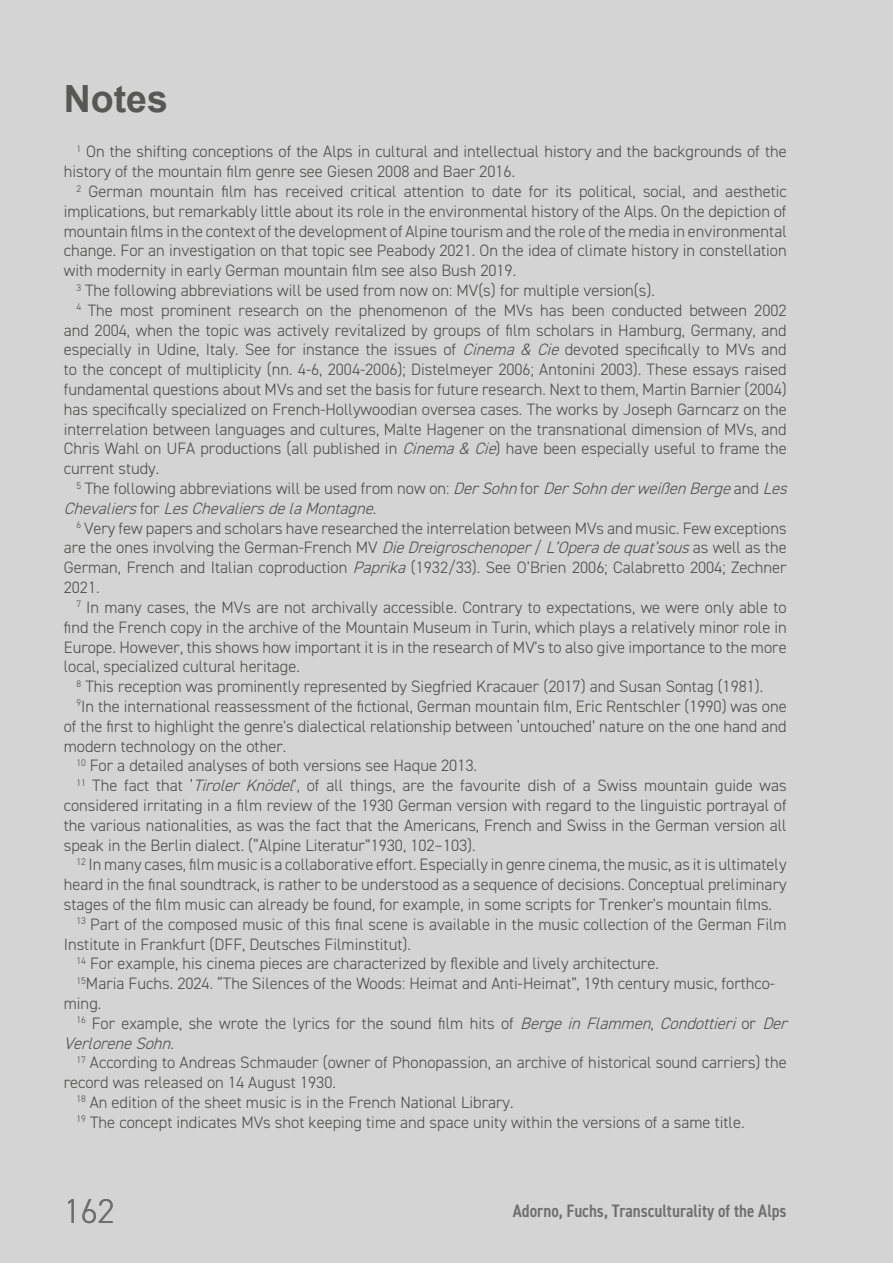
<style>
.page{position:relative;width:893px;height:1263px;background:#d4d4d4}
.page>*{position:absolute;margin:0;border:0;box-sizing:border-box;transform-origin:0 0}
.t1{font:700 37.5px "Arial";color:#575756}
.t2{font:300 34.5px "DIN2014";color:#706f6f}
.t3{font:600 condensed 18px "DIN2014";color:#706f6f}
.t4{font:300 16.5px/19.8px "DIN2014";color:#4a4a49}
.t5{font:italic 300 16.5px "DIN2014";color:#4a4a49}
.s1{font-style:italic}
.s2{font-style:normal}
</style>
<div class="page">
<h1 class="t1" style="left:64px;top:78px;width:106px">Notes</h1>
<p class="t4" style="left:64px;top:142px;width:724px;text-indent:13px"><sup>1</sup> On the shifting conceptions of the Alps in cultural and intellectual history and the backgrounds of the history of the mountain film genre see Giesen 2008 and Baer 2016.</p>
<p class="t4" style="left:77px;top:181px;width:712px"><sup>2</sup> German mountain film has received critical attention to date for its political, social, and aesthetic</p>
<p class="t4" style="left:64px;top:201px;width:724px">implications, but remarkably little about its role in the environmental history of the Alps. On the depiction of</p>
<p class="t4" style="left:64px;top:221px;width:724px">mountain films in the context of the development of Alpine tourism and the role of the media in environmental</p>
<p class="t4" style="left:64px;top:241px;width:724px">change. For an investigation on that topic see Peabody 2021. On the idea of climate history in constellation</p>
<p class="t4" style="left:64px;top:261px;width:454px">with modernity in early German mountain film see also Bush 2019.</p>
<p class="t4" style="left:77px;top:280px;width:580px"><sup>3</sup> The following abbreviations will be used from now on: MV(s) for multiple version(s).</p>
<p class="t4" style="left:77px;top:300px;width:711px"><sup>4</sup> The most prominent research on the phenomenon of the MVs has been conducted between 2002</p>
<p class="t4" style="left:64px;top:320px;width:724px">and 2004, when the topic was actively revitalized by groups of film scholars in Hamburg, Germany, and</p>
<p class="t4" style="left:64px;top:340px;width:724px">especially in Udine, Italy. See for instance the issues of <span class="s1">Cinema&amp; Cie</span>devoted specifically to MVs and</p>
<p class="t4" style="left:64px;top:360px;width:724px">to the concept of multiplicity (nn. 4-6, 2004-2006); Distelmeyer 2006; Antonini 2003). These essays raised</p>
<p class="t4" style="left:64px;top:379px;width:724px">fundamental questions about MVs and set the basis for future research. Next to them, Martin Barnier (2004)</p>
<p class="t4" style="left:64px;top:399px;width:724px">has specifically specialized on French-Hollywoodian oversea cases. The works by Joseph Garncarz on the</p>
<p class="t4" style="left:64px;top:419px;width:724px">interrelation between languages and cultures, Malte Hagener on the transnational dimension of MVs, and</p>
<p class="t4" style="left:64px;top:439px;width:724px">Chris Wahl on UFA productions (all published in <span class="s1">Cinema&amp; Cie</span>) have been especially useful to frame the</p>
<p class="t4" style="left:64px;top:459px;width:97px">current study.</p>
<p class="t4" style="left:77px;top:478px;width:717px"><sup>5</sup> The following abbreviations will be used from now on: <span class="s1">DerSohn</span>for <span class="s1">DerSohnderweißenBerge</span>and <span class="s1">Les</span></p>
<p class="t5" style="left:64px;top:498px;width:316px">Chevaliers<span class="s2">f o r</span> LesChevaliersdelaMontagne<span class="s2">.</span></p>
<p class="t4" style="left:77px;top:518px;width:712px"><sup>6</sup> Very few papers and scholars have researched the interrelation between MVs and music. Few exceptions</p>
<p class="t4" style="left:64px;top:538px;width:724px">are the ones involving the German-French MV <span class="s1">DieDreigroschenoper</span>/ <span class="s1">L’Operadequat’sous</span>as well as the</p>
<p class="t4" style="left:64px;top:558px;width:724px">German, French and Italian coproduction <span class="s1">Paprika</span>(1932/33). See O’Brien 2006; Calabretto 2004; Zechner</p>
<p class="t4" style="left:64px;top:577px;width:37px">2021.</p>
<p class="t4" style="left:77px;top:597px;width:712px"><sup>7</sup> In many cases, the MVs are not archivally accessible. Contrary to expectations, we were only able to</p>
<p class="t4" style="left:64px;top:617px;width:724px">find the French copy in the archive of the Mountain Museum in Turin, which plays a relatively minor role in</p>
<p class="t4" style="left:64px;top:637px;width:724px">Europe. However, this shows how important it is in the research of MV's to also give importance to the more</p>
<p class="t4" style="left:64px;top:657px;width:238px">local, specialized cultural heritage.</p>
<p class="t4" style="left:77px;top:676px;width:688px"><sup>8</sup> This reception was prominently represented by Siegfried Kracauer (2017) and Susan Sontag (1981).</p>
<p class="t4" style="left:77px;top:696px;width:712px"><sup>9</sup>In the international reassessment of the fictional, German mountain film, Eric Rentschler (1990) was one</p>
<p class="t4" style="left:64px;top:716px;width:724px">of the first to highlight the genre's dialectical relationship between ‘untouched’ nature on the one hand and</p>
<p class="t4" style="left:64px;top:736px;width:224px">modern technology on the other.</p>
<p class="t4" style="left:77px;top:756px;width:402px"><sup>10</sup> For a detailed analyses of both versions see Haque 2013.</p>
<p class="t4" style="left:77px;top:775px;width:712px"><sup>11</sup> The fact that ‘<span class="s1">Tiroler Knödel</span>’, of all things, are the favourite dish of a Swiss mountain guide was</p>
<p class="t4" style="left:64px;top:795px;width:724px">considered irritating in a film review of the 1930 German version with regard to the linguistic portrayal of</p>
<p class="t4" style="left:64px;top:815px;width:724px">the various nationalities, as was the fact that the Americans, French and Swiss in the German version all</p>
<p class="t4" style="left:64px;top:835px;width:413px">speak in the Berlin dialect. (“Alpine Literatur”1930, 102–103).</p>
<p class="t4" style="left:77px;top:855px;width:711px"><sup>12</sup> In many cases, film music is a collaborative effort. Especially in genre cinema, the music, as it is ultimately</p>
<p class="t4" style="left:64px;top:874px;width:724px">heard in the final soundtrack, is rather to be understood as a sequence of decisions. Conceptual preliminary</p>
<p class="t4" style="left:64px;top:894px;width:710px">stages of the film music can already be found, for example, in some scripts for Trenker's mountain films.</p>
<p class="t4" style="left:77px;top:914px;width:712px"><sup>13</sup> Part of the composed music of this final scene is available in the music collection of the German Film</p>
<p class="t4" style="left:64px;top:934px;width:349px">Institute in Frankfurt (DFF, Deutsches Filminstitut).</p>
<p class="t4" style="left:77px;top:954px;width:584px"><sup>14</sup> For example, his cinema pieces are characterized by flexible and lively architecture.</p>
<p class="t4" style="left:77px;top:973px;width:700px"><sup>15</sup>Maria Fuchs. 2024. “The Silences of the Woods: Heimat and Anti-Heimat”, 19th century music, forthco-</p>
<p class="t4" style="left:64px;top:993px;width:39px">ming.</p>
<p class="t4" style="left:77px;top:1013px;width:717px"><sup>16</sup> For example, she wrote the lyrics for the sound film hits of <span class="s1">BergeinFlammen</span>, <span class="s1">Condottieri</span>or <span class="s1">Der</span></p>
<p class="t5" style="left:64px;top:1033px;width:113px">VerloreneSohn<span class="s2">.</span></p>
<p class="t4" style="left:77px;top:1053px;width:712px"><sup>17</sup> According to Andreas Schmauder (owner of Phonopassion, an archive of historical sound carriers) the</p>
<p class="t4" style="left:64px;top:1072px;width:274px">record was released on 14 August 1930.</p>
<p class="t4" style="left:77px;top:1092px;width:438px"><sup>18</sup> An edition of the sheet music is in the French National Library.</p>
<p class="t4" style="left:77px;top:1112px;width:669px"><sup>19</sup> The concept indicates MVs shot keeping time and space unity within the versions of a same title.</p>
<h2 class="t2" style="left:64px;top:1190px;width:52px">162</h2>
<p class="t3" style="left:513px;top:1199px;width:275px">Adorno, Fuchs, Transculturality of the Alps</p>
</div>
